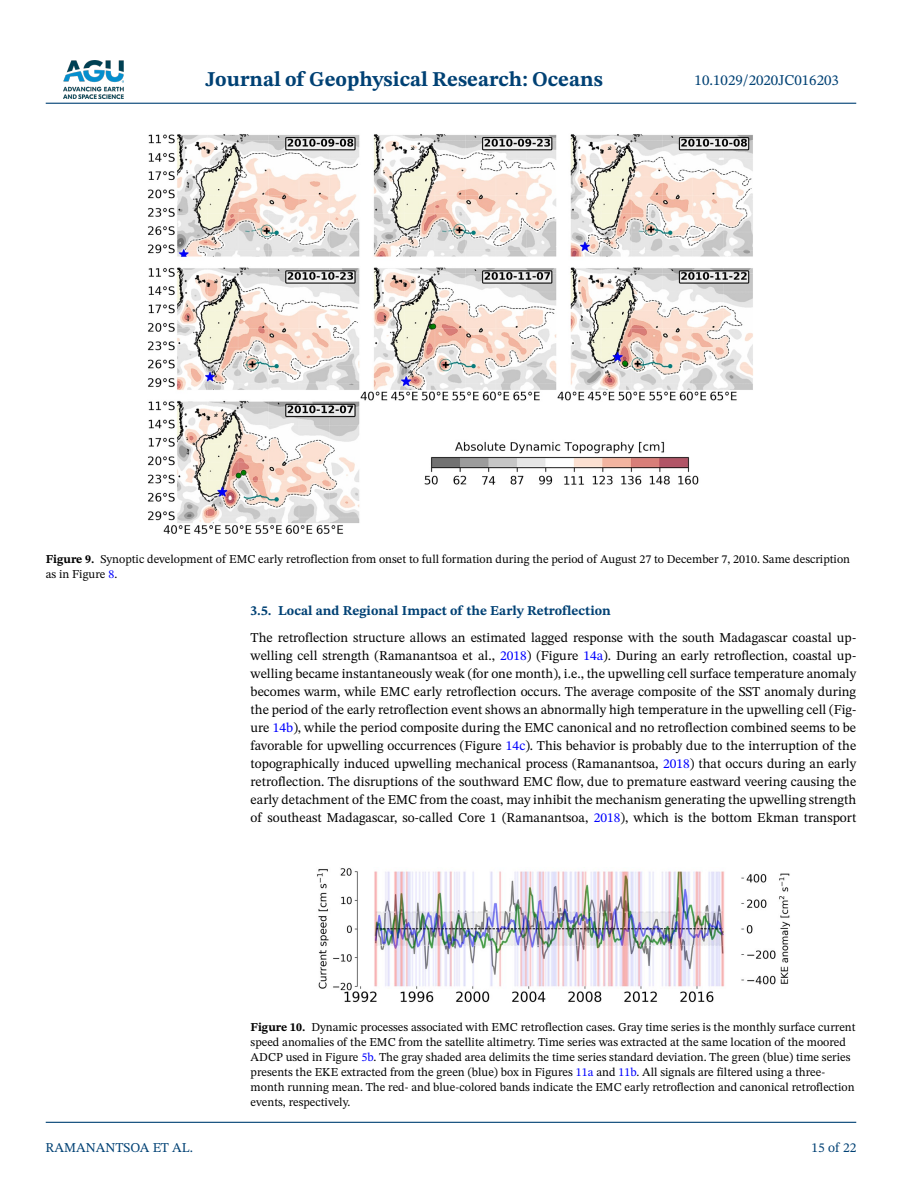
<style>
.page{position:relative;width:902px;height:1183px;background:#fff}
.page>*{position:absolute;margin:0;border:0;box-sizing:border-box;transform-origin:0 0}
.t1{font:700 21px "STIX Two Text";color:#004174}
.t2{font:15px "STIX Two Text";color:#004174}
.t3{font:13.5px/18px "STIX Two Text";color:#000;text-align:justify}
.t4{font:700 13.5px "STIX Two Text";color:#004174}
.t5{font:13.5px "STIX Two Text";color:#004174}
.t6{font:12px/15px "STIX Two Text";color:#000}
.s1{font-weight:700}
.s2{color:#00f}
</style>
<div class="page">
<img style="left:63px;top:60px;width:60px;height:39px">
<hr style="left:46px;top:103px;width:810px;height:1px;background:#004174">
<hr style="left:46px;top:1121px;width:810px;height:1px;background:#004174">
<img style="left:148px;top:134px;width:605px;height:400px">
<img style="left:317px;top:868px;width:473px;height:134px">
<h1 class="t1" style="left:205px;top:64px;width:399px">Journal of Geophysical Research: Oceans</h1>
<p class="t2" style="left:694px;top:69px;width:146px">10.1029/2020JC016203</p>
<p class="t6" style="left:46px;top:551px;width:805px"><span class="s1">Figure 9.</span> Synoptic development of EMC early retroflection from onset to full formation during the period of August 27 to December 7, 2010. Same description as in Figure <span class="s2">8</span>.</p>
<p class="t4" style="left:250px;top:600px;width:362px">3.5. Local and Regional Impact of the Early Retroflection</p>
<p class="t3" style="left:250px;top:628px;width:607px">The retroflection structure allows an estimated lagged response with the south Madagascar coastal up&shy;welling cell strength (Ramanantsoa et al., <span class="s2">2018</span>) (Figure <span class="s2">14a</span>). During an early retroflection, coastal up&shy;welling became instantaneously weak (for one month), i.e., the upwelling cell surface temperature anomaly becomes warm, while EMC early retroflection occurs. The average composite of the SST anomaly during the period of the early retroflection event shows an abnormally high temperature in the upwelling cell (Fig&shy;ure <span class="s2">14b</span>), while the period composite during the EMC canonical and no retroflection combined seems to be favorable for upwelling occurrences (Figure <span class="s2">14c</span>). This behavior is probably due to the interruption of the topographically induced upwelling mechanical process (Ramanantsoa, <span class="s2">2018</span>) that occurs during an early retroflection. The disruptions of the southward EMC flow, due to premature eastward veering causing the early detachment of the EMC from the coast, may inhibit the mechanism generating the upwelling strength of southeast Madagascar, so-called Core 1 (Ramanantsoa, <span class="s2">2018</span>), which is the bottom Ekman transport</p>
<p class="t5" style="left:45px;top:1137px;width:149px">RAMANANTSOA ET AL.</p>
<p class="t6" style="left:250px;top:1019px;width:606px"><span class="s1">Figure 10.</span> Dynamic processes associated with EMC retroflection cases. Gray time series is the monthly surface current speed anomalies of the EMC from the satellite altimetry. Time series was extracted at the same location of the moored ADCP used in Figure <span class="s2">5b</span>. The gray shaded area delimits the time series standard deviation. The green (blue) time series presents the EKE extracted from the green (blue) box in Figures <span class="s2">11a</span> and <span class="s2">11b</span>. All signals are filtered using a three&shy;month running mean. The red- and blue-colored bands indicate the EMC early retroflection and canonical retroflection events, respectively.</p>
<p class="t5" style="left:811px;top:1137px;width:46px">15 of 22</p>
</div>
